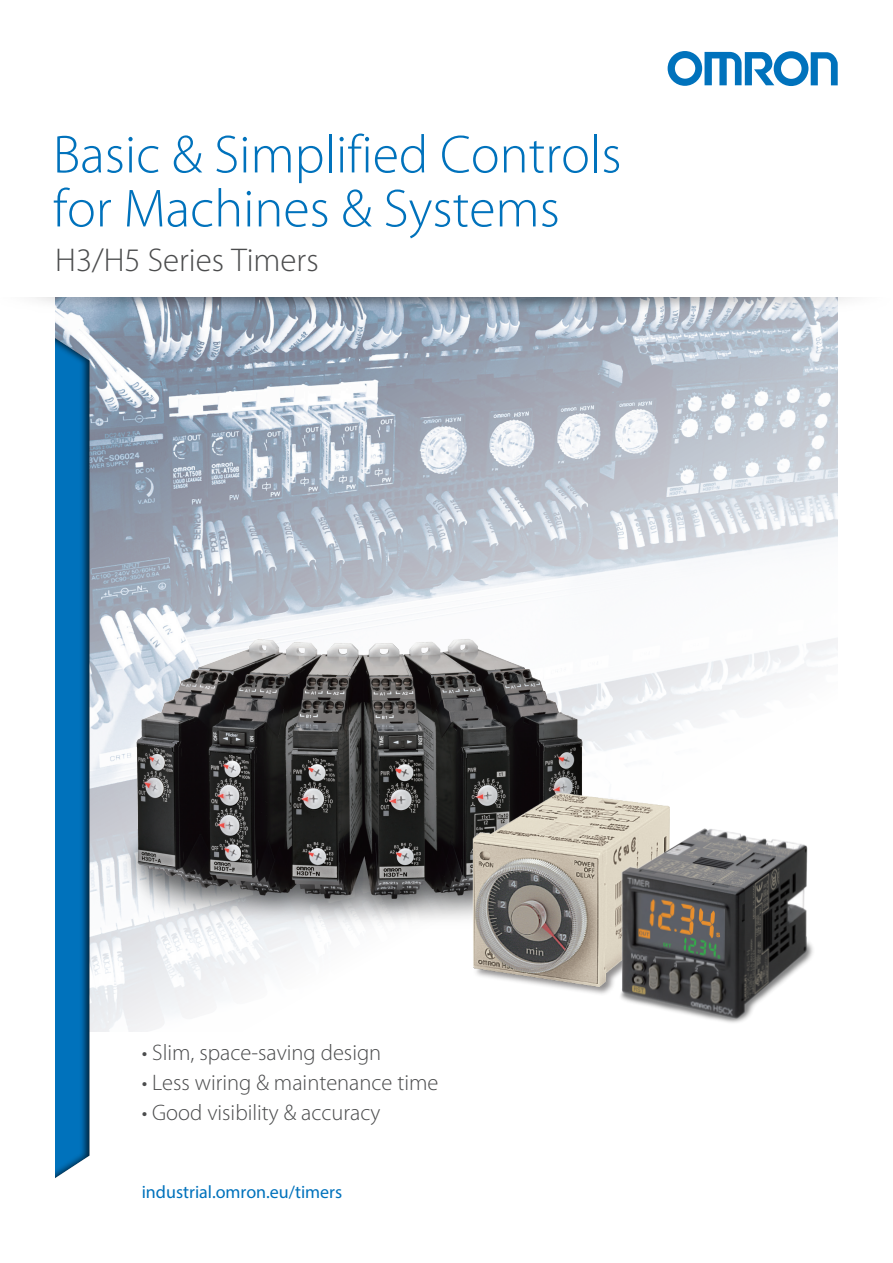
<style>
.page{position:relative;width:893px;height:1263px;background:#fff}
.page>*{position:absolute;margin:0;border:0;box-sizing:border-box;transform-origin:0 0}
.BR_Cover_Heading{font:300 54px "Myriad Pro";color:#0072bc}
.BR_Cover_SubHeading{font:300 33px "Myriad Pro";color:#4b4c4d}
.BR_Cover_BodyBullet{font:300 22.5px "Myriad Pro";color:#4b4c4d}
.BR_Cover_Url{font:18px "Myriad Pro";color:#0072bc}
</style>
<div class="page">
<img style="left:90px;top:335px;width:748px;height:696px">
<svg style="left:668px;top:51px;width:170px;height:35px"></svg>
<div style="left:55px;top:316px;width:35px;height:886px;background:#231f20;opacity:.75"></div>
<img style="left:36px;top:298px;width:814px;height:37px">
<img style="left:119px;top:622px;width:479px;height:347px">
<img style="left:457px;top:777px;width:223px;height:231px">
<img style="left:600px;top:805px;width:222px;height:221px">
<p class="BR_Cover_Heading" style="left:53px;top:125px;width:570px">Basic &amp; Simplified Controls</p>
<p class="BR_Cover_Heading" style="left:53px;top:179px;width:508px">for Machines &amp; Systems</p>
<p class="BR_Cover_SubHeading" style="left:55px;top:242px;width:265px">H3/H5 Series Timers</p>
<p class="BR_Cover_BodyBullet" style="left:142px;top:1040px;width:241px">• Slim, space-saving design</p>
<p class="BR_Cover_BodyBullet" style="left:142px;top:1070px;width:298px">• Less wiring &amp; maintenance time</p>
<p class="BR_Cover_BodyBullet" style="left:142px;top:1100px;width:240px">• Good visibility &amp; accuracy</p>
<p class="BR_Cover_Url" style="left:142px;top:1181px;width:202px">industrial.omron.eu/timers</p>
</div>
